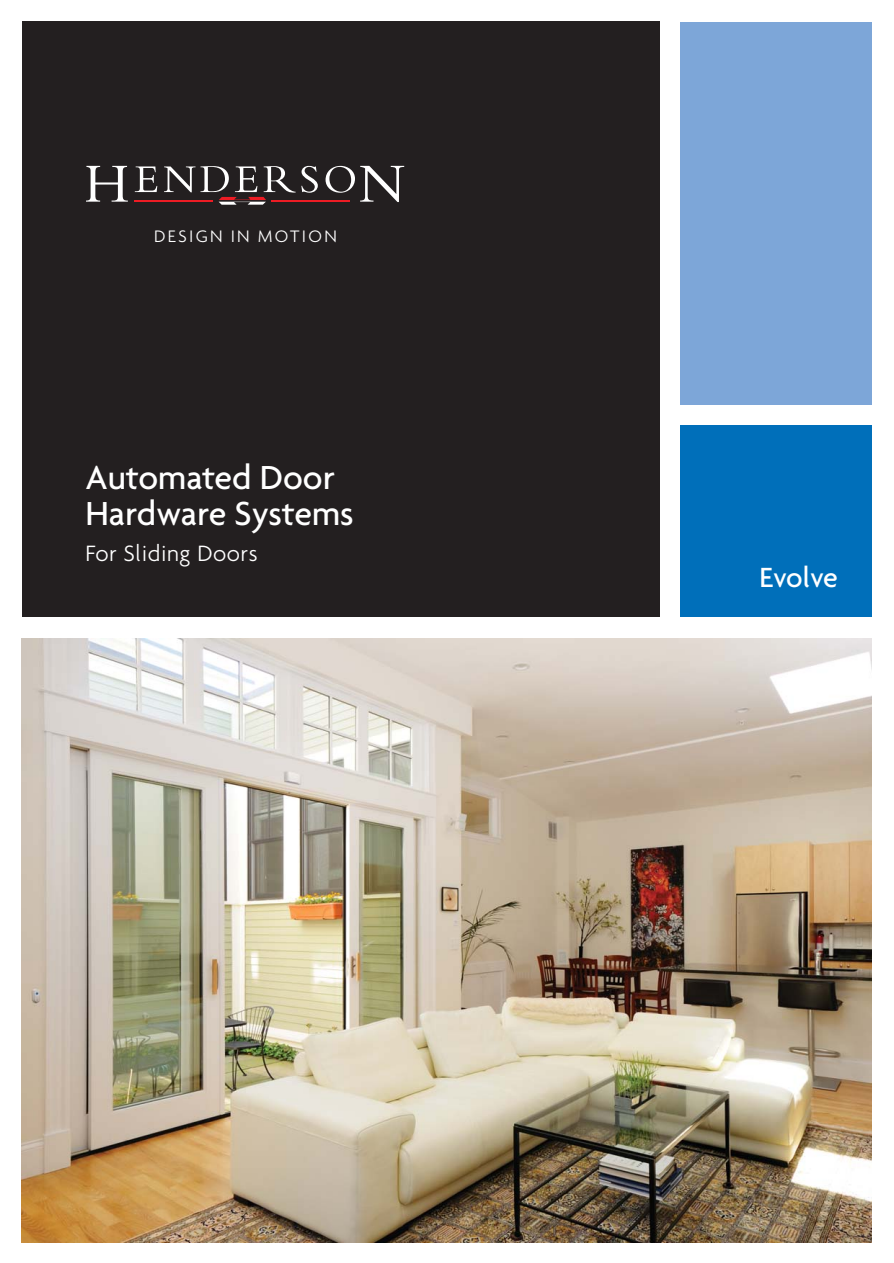
<style>
.page{position:relative;width:894px;height:1263px;background:#fff}
.page>*{position:absolute;margin:0;border:0;box-sizing:border-box;transform-origin:0 0}
.t1{font:500 36px/36px "Agenda";color:#fff}
.t2{font:500 30px "Agenda";letter-spacing:-.01em;color:#fff}
.t3{font:300 24px "Agenda";letter-spacing:.02em;color:#fff}
.t4{font:300 18px "Agenda";letter-spacing:.13em;color:#fff}
</style>
<div class="page">
<img style="left:22px;top:638px;width:850px;height:604px">
<div style="left:681px;top:426px;width:191px;height:191px;background:#006fba"></div>
<div style="left:681px;top:22px;width:191px;height:382px;background:#7da6d8"></div>
<div style="left:22px;top:22px;width:637px;height:595px;background:#231f20"></div>
<svg style="left:86px;top:166px;width:42px;height:36px"></svg>
<svg style="left:135px;top:166px;width:22px;height:26px"></svg>
<svg style="left:164px;top:166px;width:154px;height:39px"></svg>
<svg style="left:326px;top:166px;width:78px;height:36px"></svg>
<hr style="left:135px;top:200px;width:78px;height:2px;background:#ed1c24">
<hr style="left:271px;top:200px;width:79px;height:2px;background:#ed1c24">
<p class="t4" style="left:154px;top:229px;width:184px">DESIGN IN MOTION</p>
<p class="t1" style="left:85px;top:462px;width:270px">Automated Door<br>Hardware Systems</p>
<p class="t3" style="left:85px;top:544px;width:174px">For Sliding Doors</p>
<p class="t2" style="left:759px;top:566px;width:80px">Evolve</p>
</div>
